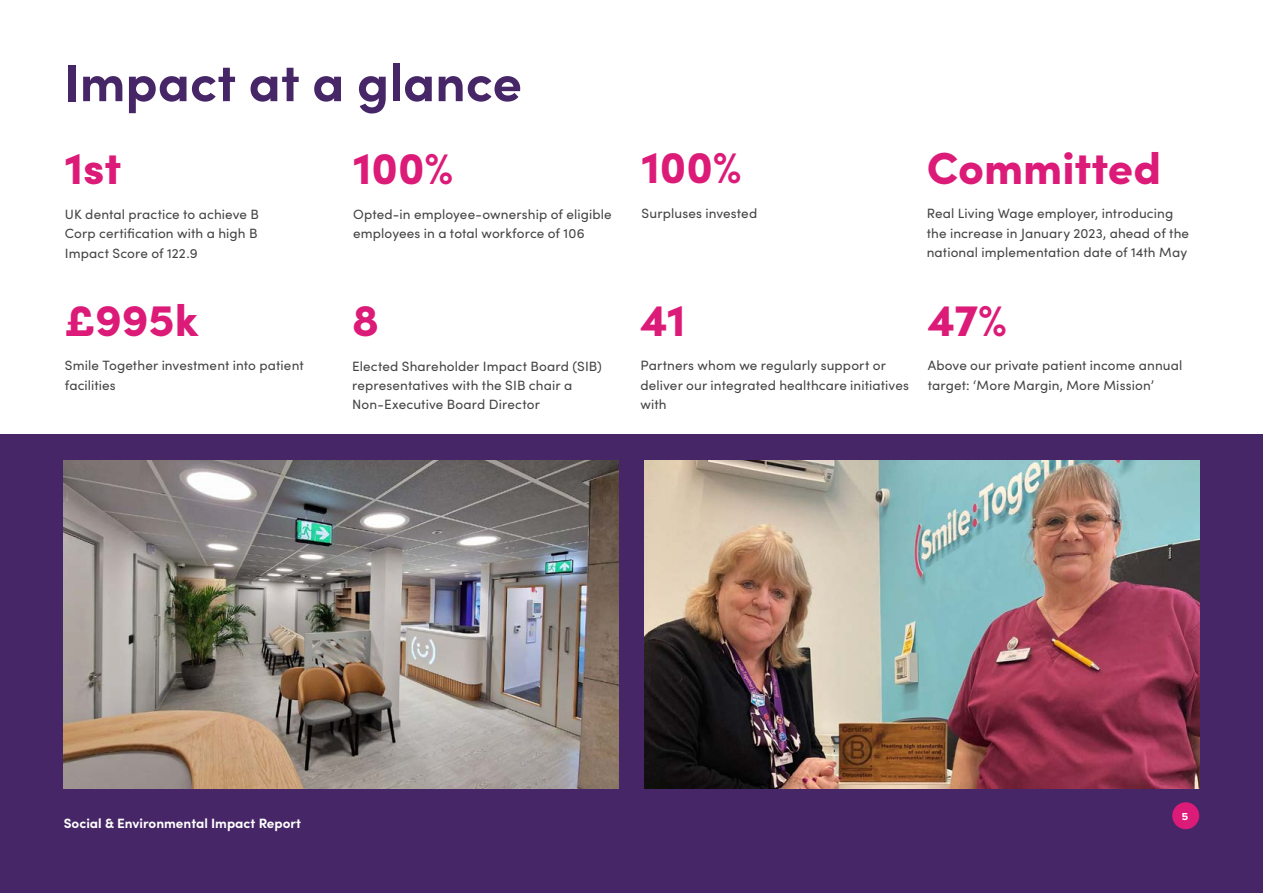
<style>
.page{position:relative;width:1263px;height:893px;background:#fff}
.page>*{position:absolute;margin:0;border:0;box-sizing:border-box;transform-origin:0 0}
.t1{font:700 52.5px "Sofia Pro";color:#462667}
.t2{font:900 45px "Sofia Pro";color:#dc1b78}
.t3{font:13.5px/19.5px "Sofia Pro";letter-spacing:.01em;color:#454444}
.t4{font:700 13.5px "Sofia Pro";color:#fff}
.t5{font:700 10.5px "Proxima Nova";color:#fff}
</style>
<div class="page">
<div style="left:0;top:435px;width:1263px;height:458px;background:#462667"></div>
<div style="left:1172px;top:802px;width:27px;height:27px;background:#dc1b78;border-radius:50%"></div>
<img style="left:644px;top:460px;width:555px;height:329px">
<img style="left:64px;top:460px;width:555px;height:329px">
<h1 class="t1" style="left:64px;top:42px;width:460px">Impact at a glance</h1>
<h2 class="t2" style="left:65px;top:133px;width:58px">1st</h2>
<p class="t3" style="left:65px;top:204px;width:196px;text-align:justify">UK dental practice to achieve B Corp certification with a high B Impact Score of 122.9</p>
<h2 class="t2" style="left:65px;top:285px;width:135px">£995k</h2>
<p class="t3" style="left:65px;top:355px;width:240px">Smile Together investment into patient facilities</p>
<h2 class="t2" style="left:353px;top:133px;width:102px">100%</h2>
<p class="t3" style="left:353px;top:204px;width:260px">Opted-in employee-ownership of eligible employees in a total workforce of 106</p>
<h2 class="t2" style="left:352px;top:285px;width:28px">8</h2>
<p class="t3" style="left:352px;top:355px;width:251px">Elected Shareholder Impact Board (SIB) representatives with the SIB chair a<br>Non-Executive Board Director</p>
<h2 class="t2" style="left:641px;top:132px;width:102px">100%</h2>
<p class="t3" style="left:641px;top:203px;width:117px">Surpluses invested</p>
<h2 class="t2" style="left:640px;top:285px;width:47px">41</h2>
<p class="t3" style="left:640px;top:355px;width:270px">Partners whom we regularly support or deliver our integrated healthcare initiatives with</p>
<h2 class="t2" style="left:927px;top:133px;width:236px">Committed</h2>
<p class="t3" style="left:927px;top:203px;width:264px">Real Living Wage employer, introducing the increase in January 2023, ahead of the national implementation date of 14th May</p>
<h2 class="t2" style="left:928px;top:285px;width:81px">47%</h2>
<p class="t3" style="left:928px;top:355px;width:256px">Above our private patient income annual target: ‘More Margin, More Mission’</p>
<p class="t4" style="left:64px;top:813px;width:239px">Social &amp; Environmental Impact Report</p>
<p class="t5" style="left:1182px;top:810px;width:8px">5</p>
</div>
